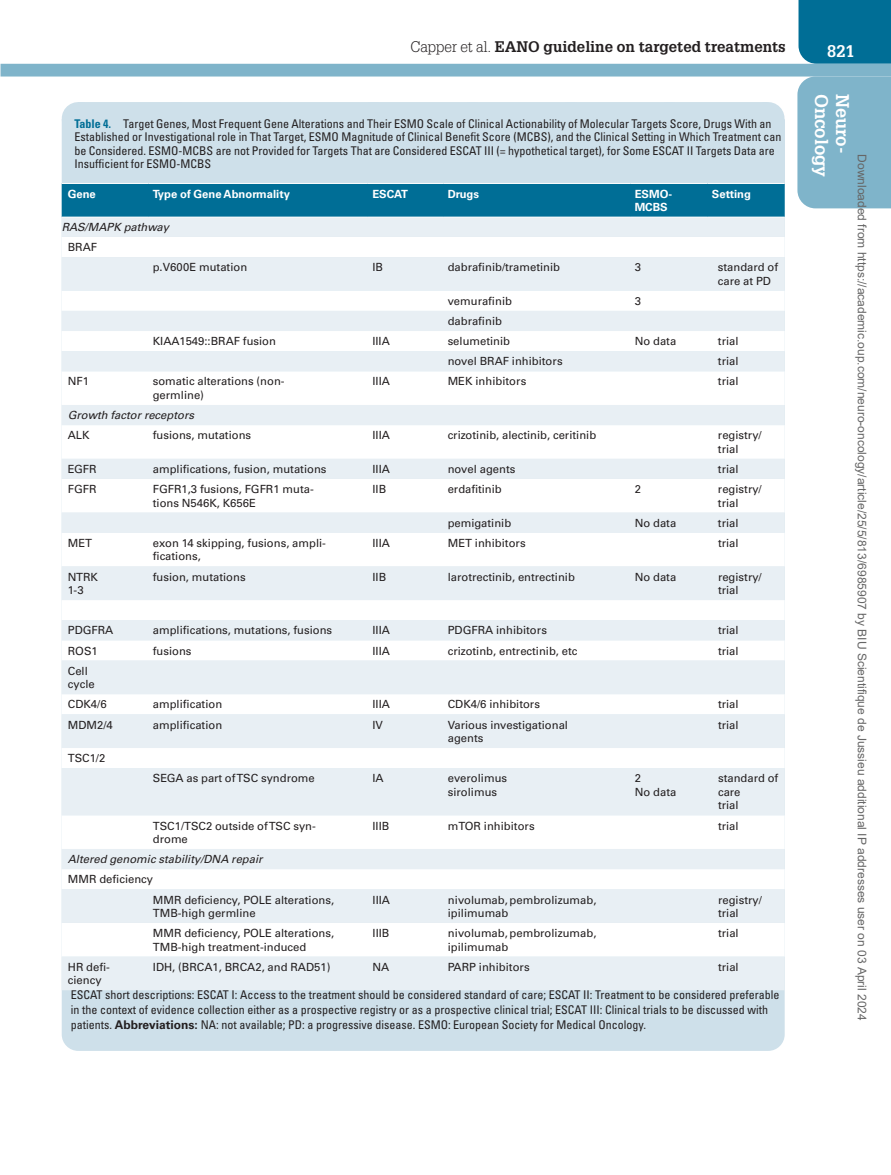
<style>
.page{position:relative;width:891px;height:1175px;background:#fff}
.page>*{position:absolute;margin:0;border:0;box-sizing:border-box;transform-origin:0 0}
.t1{font:700 18px "Glypha LT Std";color:#fff}
.t2{font:700 16.5px "Glypha LT Std";color:#fff}
.t3{font:700 15px "Glypha LT Std";color:#231f20}
.t4{font:condensed 12px/13.5px "Univers LT Std";color:#231f20}
.t5{font:12px "Arial";color:#666}
.t6{font:11.25px/13.5px "Univers LT Std";color:#231f20}
.t7{font:italic 11.25px "Univers LT Std";color:#231f20}
.t8{font:700 11.25px/13.5px "Univers LT Std";color:#fff}
.s1{font-weight:300}
.s2{font-weight:700;color:#006e96}
.s3{font-weight:700;font-stretch:normal}
</style>
<div class="page">
<div style="left:797px;top:76px;width:94px;height:132px;background:#7fb4ca"></div>
<div style="left:799px;top:0;width:92px;height:64px;background:#006e96"></div>
<div style="left:1px;top:64px;width:890px;height:12px;background:#7fb4ca"></div>
<div style="left:62px;top:119px;width:723px;height:931px;background:#cee0ea"></div>
<div style="left:62px;top:120px;width:723px;height:66px;background:#cee0ea"></div>
<div style="left:78px;top:102px;width:689px;height:33px;background:#cee0ea"></div>
<hr style="left:767px;top:102px;width:1px;height:33px;background:#cee0ea">
<div style="left:62px;top:184px;width:723px;height:33px;background:#006e96"></div>
<div style="left:62px;top:218px;width:723px;height:772px;background:#e8eff4"></div>
<svg style="left:62px;top:237px;width:723px;height:719px"></svg>
<hr style="left:62px;top:183px;width:86px;height:1px;background:#fff">
<hr style="left:62px;top:217px;width:86px;height:1px;background:#fff">
<hr style="left:148px;top:183px;width:220px;height:1px;background:#fff">
<hr style="left:148px;top:217px;width:220px;height:1px;background:#fff">
<hr style="left:368px;top:183px;width:75px;height:1px;background:#fff">
<hr style="left:368px;top:217px;width:75px;height:1px;background:#fff">
<hr style="left:443px;top:183px;width:187px;height:1px;background:#fff">
<hr style="left:443px;top:217px;width:187px;height:1px;background:#fff">
<hr style="left:630px;top:183px;width:77px;height:1px;background:#fff">
<hr style="left:630px;top:217px;width:77px;height:1px;background:#fff">
<hr style="left:707px;top:183px;width:78px;height:1px;background:#fff">
<hr style="left:707px;top:217px;width:78px;height:1px;background:#fff">
<h3 class="t3" style="left:410px;top:37px;width:377px"><span class="s1">Capper et al.</span> EANO guideline on targeted treatments</h3>
<p class="t4" style="left:74px;top:116px;width:709px"><span class="s2">Table 4.</span> Target Genes, Most Frequent Gene Alterations and Their ESMO Scale of Clinical Actionability of Molecular Targets Score, Drugs With an Established or Investigational role in That Target, ESMO Magnitude of Clinical Benefit Score (MCBS), and the Clinical Setting in Which Treatment can be Considered. ESMO-MCBS are not Provided for Targets That are Considered ESCAT III (= hypothetical target), for Some ESCAT II Targets Data are Insufficient for ESMO-MCBS</p>
<p class="t8" style="left:68px;top:187px;width:30px">Gene</p>
<p class="t8" style="left:153px;top:187px;width:139px">Type of Gene Abnormality</p>
<p class="t8" style="left:372px;top:187px;width:37px">ESCAT</p>
<p class="t8" style="left:448px;top:187px;width:33px">Drugs</p>
<p class="t8" style="left:635px;top:187px;width:39px">ESMO-<br>MCBS</p>
<p class="t8" style="left:712px;top:187px;width:41px">Setting</p>
<p class="t7" style="left:62px;top:220px;width:109px">RAS/MAPK pathway</p>
<p class="t6" style="left:68px;top:240px;width:31px">BRAF</p>
<p class="t6" style="left:153px;top:260px;width:96px">p.V600E mutation</p>
<p class="t6" style="left:372px;top:260px;width:12px">IB</p>
<p class="t6" style="left:448px;top:260px;width:114px">dabrafinib/trametinib</p>
<p class="t6" style="left:635px;top:260px;width:8px">3</p>
<p class="t6" style="left:718px;top:260px;width:62px">standard of care at PD</p>
<p class="t6" style="left:448px;top:294px;width:66px">vemurafinib</p>
<p class="t6" style="left:635px;top:294px;width:8px">3</p>
<p class="t6" style="left:448px;top:314px;width:56px">dabrafinib</p>
<p class="t6" style="left:153px;top:334px;width:125px">KIAA1549::BRAF fusion</p>
<p class="t6" style="left:372px;top:334px;width:19px">IIIA</p>
<p class="t6" style="left:448px;top:334px;width:64px">selumetinib</p>
<p class="t6" style="left:635px;top:334px;width:43px">No data</p>
<p class="t6" style="left:718px;top:334px;width:22px">trial</p>
<p class="t6" style="left:448px;top:355px;width:117px">novel BRAF inhibitors</p>
<p class="t6" style="left:718px;top:355px;width:22px">trial</p>
<p class="t6" style="left:68px;top:375px;width:23px">NF1</p>
<p class="t6" style="left:153px;top:375px;width:133px">somatic alterations (non&shy;germline)</p>
<p class="t6" style="left:372px;top:375px;width:19px">IIIA</p>
<p class="t6" style="left:448px;top:375px;width:80px">MEK inhibitors</p>
<p class="t6" style="left:718px;top:375px;width:22px">trial</p>
<p class="t7" style="left:68px;top:408px;width:128px">Growth factor receptors</p>
<p class="t6" style="left:68px;top:428px;width:23px">ALK</p>
<p class="t6" style="left:153px;top:428px;width:100px">fusions, mutations</p>
<p class="t6" style="left:372px;top:428px;width:19px">IIIA</p>
<p class="t6" style="left:448px;top:428px;width:150px">crizotinib, alectinib, ceritinib</p>
<p class="t6" style="left:718px;top:428px;width:45px">registry/ trial</p>
<p class="t6" style="left:68px;top:462px;width:30px">EGFR</p>
<p class="t6" style="left:153px;top:462px;width:175px">amplifications, fusion, mutations</p>
<p class="t6" style="left:372px;top:462px;width:19px">IIIA</p>
<p class="t6" style="left:448px;top:462px;width:69px">novel agents</p>
<p class="t6" style="left:718px;top:462px;width:22px">trial</p>
<p class="t6" style="left:68px;top:482px;width:30px">FGFR</p>
<p class="t6" style="left:153px;top:482px;width:162px">FGFR1,3 fusions, FGFR1 muta&shy;tions N546K, K656E</p>
<p class="t6" style="left:372px;top:482px;width:15px">IIB</p>
<p class="t6" style="left:448px;top:482px;width:56px">erdafitinib</p>
<p class="t6" style="left:635px;top:482px;width:8px">2</p>
<p class="t6" style="left:718px;top:482px;width:45px">registry/ trial</p>
<p class="t6" style="left:448px;top:516px;width:65px">pemigatinib</p>
<p class="t6" style="left:635px;top:516px;width:43px">No data</p>
<p class="t6" style="left:718px;top:516px;width:22px">trial</p>
<p class="t6" style="left:68px;top:536px;width:26px">MET</p>
<p class="t6" style="left:153px;top:536px;width:175px">exon 14 skipping, fusions, ampli&shy;fications,</p>
<p class="t6" style="left:372px;top:536px;width:19px">IIIA</p>
<p class="t6" style="left:448px;top:536px;width:80px">MET inhibitors</p>
<p class="t6" style="left:718px;top:536px;width:22px">trial</p>
<p class="t6" style="left:68px;top:570px;width:32px">NTRK<br>1-3</p>
<p class="t6" style="left:153px;top:570px;width:94px">fusion, mutations</p>
<p class="t6" style="left:372px;top:570px;width:15px">IIB</p>
<p class="t6" style="left:448px;top:570px;width:129px">larotrectinib, entrectinib</p>
<p class="t6" style="left:635px;top:570px;width:43px">No data</p>
<p class="t6" style="left:718px;top:570px;width:45px">registry/ trial</p>
<p class="t6" style="left:68px;top:623px;width:47px">PDGFRA</p>
<p class="t6" style="left:153px;top:623px;width:181px">amplifications, mutations, fusions</p>
<p class="t6" style="left:372px;top:623px;width:19px">IIIA</p>
<p class="t6" style="left:448px;top:623px;width:101px">PDGFRA inhibitors</p>
<p class="t6" style="left:718px;top:623px;width:22px">trial</p>
<p class="t6" style="left:68px;top:644px;width:32px">ROS1</p>
<p class="t6" style="left:153px;top:644px;width:40px">fusions</p>
<p class="t6" style="left:372px;top:644px;width:19px">IIIA</p>
<p class="t6" style="left:448px;top:644px;width:131px">crizotinb, entrectinib, etc</p>
<p class="t6" style="left:718px;top:644px;width:22px">trial</p>
<p class="t6" style="left:68px;top:664px;width:28px">Cell cycle</p>
<p class="t6" style="left:68px;top:697px;width:40px">CDK4/6</p>
<p class="t6" style="left:153px;top:697px;width:71px">amplification</p>
<p class="t6" style="left:373px;top:697px;width:19px">IIIA</p>
<p class="t6" style="left:448px;top:697px;width:94px">CDK4/6 inhibitors</p>
<p class="t6" style="left:718px;top:697px;width:22px">trial</p>
<p class="t6" style="left:68px;top:718px;width:47px">MDM2/4</p>
<p class="t6" style="left:153px;top:718px;width:71px">amplification</p>
<p class="t6" style="left:373px;top:718px;width:12px">IV</p>
<p class="t6" style="left:448px;top:718px;width:122px">Various investigational agents</p>
<p class="t6" style="left:718px;top:718px;width:22px">trial</p>
<p class="t6" style="left:68px;top:751px;width:39px">TSC1/2</p>
<p class="t6" style="left:153px;top:771px;width:163px">SEGA as part of TSC syndrome</p>
<p class="t6" style="left:373px;top:771px;width:13px">IA</p>
<p class="t6" style="left:448px;top:771px;width:61px">everolimus sirolimus</p>
<p class="t6" style="left:635px;top:771px;width:43px">2<br>No data</p>
<p class="t6" style="left:718px;top:771px;width:62px">standard of care<br>trial</p>
<p class="t6" style="left:153px;top:819px;width:165px">TSC1/TSC2 outside of TSC syn&shy;drome</p>
<p class="t6" style="left:373px;top:819px;width:18px">IIIB</p>
<p class="t6" style="left:448px;top:819px;width:88px">mTOR inhibitors</p>
<p class="t6" style="left:718px;top:819px;width:22px">trial</p>
<p class="t7" style="left:68px;top:852px;width:196px">Altered genomic stability/DNA repair</p>
<p class="t6" style="left:153px;top:869px;width:183px;line-height:20.1px;text-indent:-85px">MMR deficiency<br>MMR deficiency, POLE alterations,</p>
<p class="t6" style="left:153px;top:906px;width:104px">TMB-high germline</p>
<p class="t6" style="left:373px;top:892px;width:19px">IIIA</p>
<p class="t6" style="left:448px;top:892px;width:150px">nivolumab, pembrolizumab, ipilimumab</p>
<p class="t6" style="left:718px;top:892px;width:45px">registry/ trial</p>
<p class="t6" style="left:153px;top:926px;width:183px">MMR deficiency, POLE alterations,<br>TMB-high treatment-induced</p>
<p class="t6" style="left:373px;top:926px;width:18px">IIIB</p>
<p class="t6" style="left:448px;top:926px;width:150px">nivolumab, pembrolizumab, ipilimumab</p>
<p class="t6" style="left:718px;top:926px;width:22px">trial</p>
<p class="t6" style="left:68px;top:960px;width:44px">HR defi&shy;ciency</p>
<p class="t6" style="left:153px;top:960px;width:179px">IDH, (BRCA1, BRCA2, and RAD51)</p>
<p class="t6" style="left:373px;top:960px;width:18px">NA</p>
<p class="t6" style="left:448px;top:960px;width:83px">PARP inhibitors</p>
<p class="t6" style="left:718px;top:960px;width:22px">trial</p>
<p class="t4" style="left:71px;top:987px;width:710px;line-height:15px">ESCAT short descriptions: ESCAT I: Access to the treatment should be considered standard of care; ESCAT II: Treatment to be considered preferable in the context of evidence collection either as a prospective registry or as a prospective clinical trial; ESCAT III: Clinical trials to be discussed with patients. <span class="s3">Abbreviations:</span> NA: not available; PD: a progressive disease. ESMO: European Society for Medical Oncology.</p>
<h2 class="t2" style="left:827px;top:41px;width:29px">821</h2>
<h1 class="t1" style="left:833px;top:94px;width:85px;rotate:90deg">Oncology</h1>
<h1 class="t1" style="left:854px;top:94px;width:61px;rotate:90deg">Neuro-</h1>
<p class="t5" style="left:866px;top:154px;width:867px;rotate:90deg">Downloaded from https://academic.oup.com/neuro-oncology/article/25/5/813/6985907 by BIU Scientifique de Jussieu additional IP addresses user on 03 April 2024</p>
</div>
